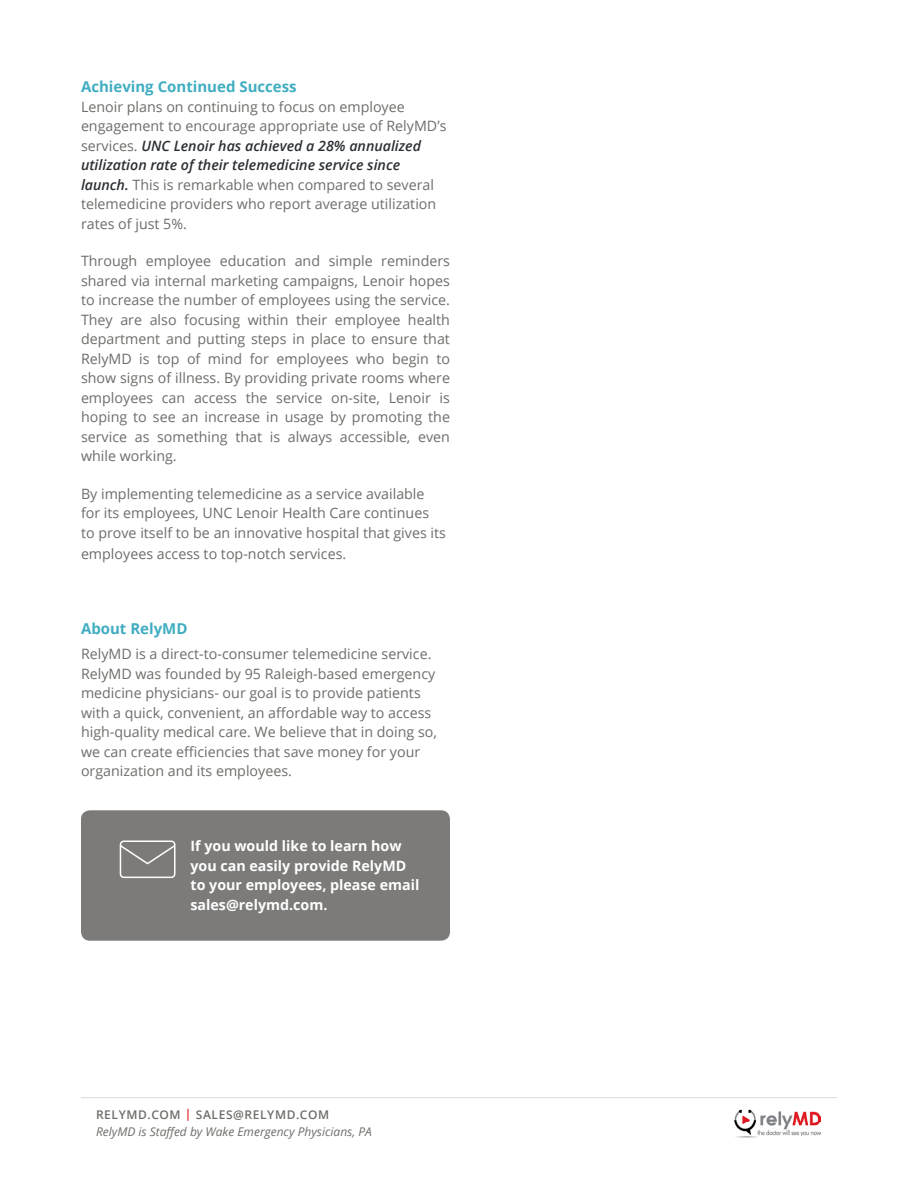
<style>
.page{position:relative;width:918px;height:1188px;background:#fff}
.page>*{position:absolute;margin:0;border:0;box-sizing:border-box;transform-origin:0 0}
.t1{font:700 15px "Open Sans";color:#40adc1}
.t2{font:14.25px/19.5px "Open Sans";color:#6e6d6a}
.t3{font:700 14.25px/19.5px "Open Sans";color:#fff}
.t4{font:italic 12px/16.5px "Open Sans";color:#6e6d6a}
.s1{font-weight:600;font-style:italic;color:#2b2f35}
.s2{font-weight:600;font-style:normal}
.s3{font-weight:600;font-style:normal;color:#de1f26}
</style>
<div class="page">
<div style="left:81px;top:810px;width:369px;height:131px;background:#7c7b79;border-radius:9px"></div>
<hr style="left:81px;top:1097px;width:756px;height:1px;background:#dbdad8">
<img style="left:734px;top:1109px;width:86px;height:29px">
<svg style="left:119px;top:840px;width:57px;height:39px"></svg>
<p class="t1" style="left:81px;top:76px;width:217px">Achieving Continued Success</p>
<p class="t2" style="left:81px;top:97px;width:367px">Lenoir plans on continuing to focus on employee engagement to encourage appropriate use of RelyMD’s services. <span class="s1">UNC Lenoir has achieved a 28% annualized utilization rate of their telemedicine service since launch.</span> This is remarkable when compared to several telemedicine providers who report average utilization rates of just 5%.</p>
<p class="t2" style="left:81px;top:251px;width:371px;text-align:justify">Through employee education and simple reminders shared via internal marketing campaigns, Lenoir hopes to increase the number of employees using the service.<br>They are also focusing within their employee health department and putting steps in place to ensure that RelyMD is top of mind for employees who begin to show signs of illness. By providing private rooms where employees can access the service on-site, Lenoir is hoping to see an increase in usage by promoting the service as something that is always accessible, even while working.</p>
<p class="t2" style="left:81px;top:484px;width:366px">By implementing telemedicine as a service available for its employees, UNC Lenoir Health Care continues to prove itself to be an innovative hospital that gives its</p>
<p class="t2" style="left:81px;top:544px;width:267px">employees access to top-notch services.</p>
<p class="t1" style="left:81px;top:618px;width:108px">About RelyMD</p>
<p class="t2" style="left:81px;top:644px;width:357px">RelyMD is a direct-to-consumer telemedicine service.<br>RelyMD was founded by 95 Raleigh-based emergency medicine physicians- our goal is to provide patients with a quick, convenient, an affordable way to access high-quality medical care. We believe that in doing so, we can create efficiencies that save money for your organization and its employees.</p>
<p class="t3" style="left:191px;top:836px;width:230px">If you would like to learn how you can easily provide RelyMD to your employees, please email sales@relymd.com.</p>
<p class="t4" style="left:96px;top:1106px;width:277px"><span class="s2">RELYMD.COM</span> <span class="s3">|</span> <span class="s2">SALES@RELYMD.COM<br></span>RelyMD is Staffed by Wake Emergency Physicians, PA</p>
</div>
